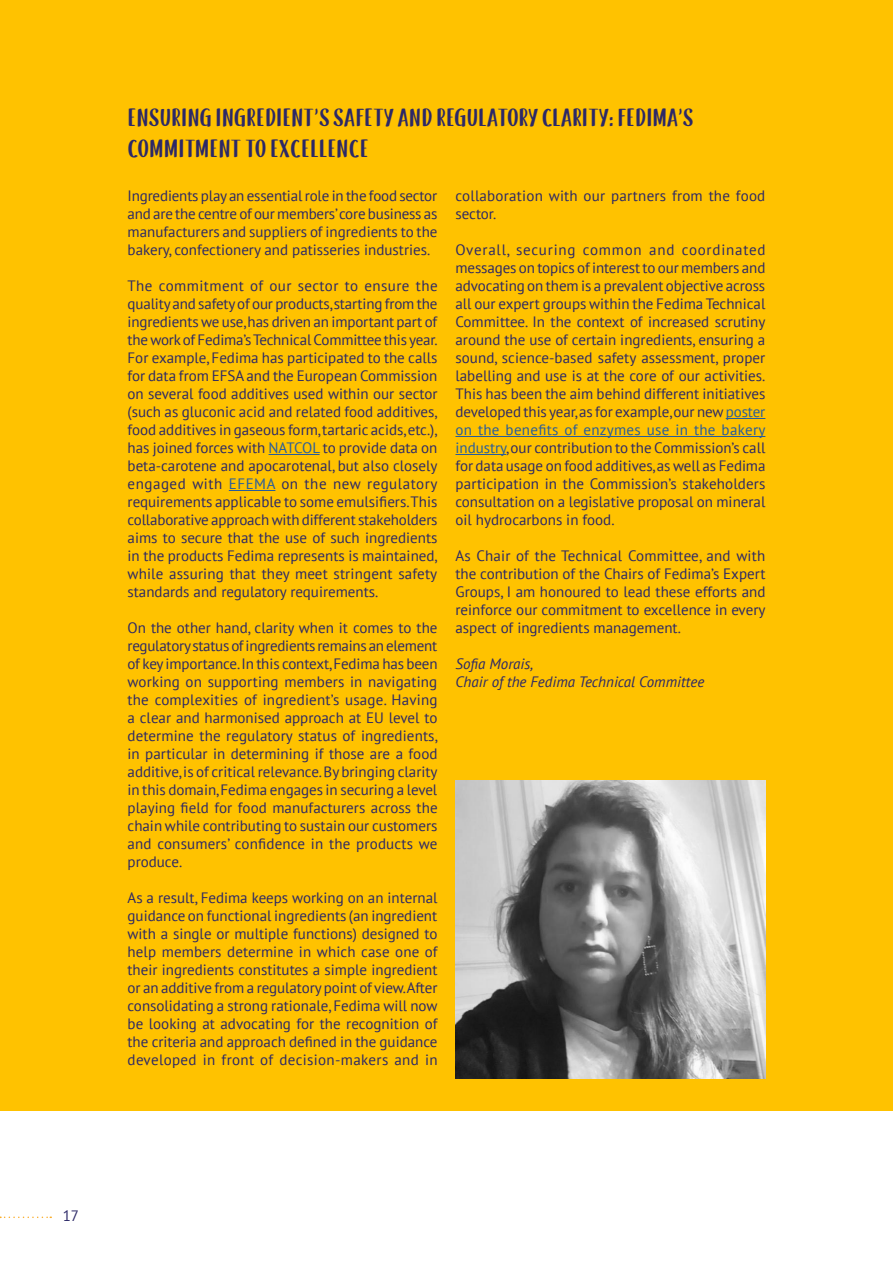
<style>
.page{position:relative;width:893px;height:1263px;background:#fff}
.page>*{position:absolute;margin:0;border:0;box-sizing:border-box;transform-origin:0 0}
.t1{font:24px/31.5px "Snow Hut";color:#2c2867}
.t2{font:15px/18px "PT Sans";color:#2c2867;text-align:justify}
.t3{font:italic 15px/18px "PT Sans";color:#2c2867}
.s1{color:#275c9d}
</style>
<div class="page">
<svg style="left:0;top:1216px;width:51px;height:2px"></svg>
<div style="left:0;top:0;width:893px;height:1110px;background:#ffc200"></div>
<hr style="left:269px;top:454px;width:51px;height:1px;background:#275c9d">
<hr style="left:229px;top:490px;width:46px;height:1px;background:#275c9d">
<hr style="left:726px;top:418px;width:39px;height:1px;background:#275c9d">
<hr style="left:455px;top:436px;width:310px;height:1px;background:#275c9d">
<hr style="left:455px;top:454px;width:51px;height:1px;background:#275c9d">
<img style="left:455px;top:781px;width:310px;height:297px">
<h1 class="t1" style="left:128px;top:103px;width:567px">ENSURING INGREDIENT’S SAFETY AND REGULATORY CLARITY: FEDIMA’S<br>COMMITMENT TO EXCELLENCE</h1>
<p class="t2" style="left:128px;top:187px;width:311px">Ingredients play an essential role in the food sector and are the centre of our members’ core business as manufacturers and suppliers of ingredients to the bakery, confectionery and patisseries industries.</p>
<p class="t2" style="left:128px;top:277px;width:312px">The commitment of our sector to ensure the quality and safety of our products, starting from the ingredients we use, has driven an important part of the work of Fedima’s Technical Committee this year.<br>For example, Fedima has participated to the calls for data from EFSA and the European Commission on several food additives used within our sector (such as gluconic acid and related food additives, food additives in gaseous form, tartaric acids, etc.), has joined forces with <span class="s1">NATCOL</span> to provide data on beta-carotene and apocarotenal, but also closely engaged with <span class="s1">EFEMA</span> on the new regulatory requirements applicable to some emulsifiers. This collaborative approach with different stakeholders aims to secure that the use of such ingredients in the products Fedima represents is maintained, while assuring that they meet stringent safety standards and regulatory requirements.</p>
<p class="t2" style="left:128px;top:619px;width:312px">On the other hand, clarity when it comes to the regulatory status of ingredients remains an element of key importance. In this context, Fedima has been working on supporting members in navigating the complexities of ingredient’s usage. Having a clear and harmonised approach at EU level to determine the regulatory status of ingredients, in particular in determining if those are a food additive, is of critical relevance. By bringing clarity in this domain, Fedima engages in securing a level playing field for food manufacturers across the chain while contributing to sustain our customers and consumers’ confidence in the products we produce.</p>
<p class="t2" style="left:128px;top:889px;width:312px">As a result, Fedima keeps working on an internal guidance on functional ingredients (an ingredient with a single or multiple functions) designed to help members determine in which case one of their ingredients constitutes a simple ingredient or an additive from a regulatory point of view.After consolidating a strong rationale, Fedima will now be looking at advocating for the recognition of the criteria and approach defined in the guidance developed in front of decision-makers and in</p>
<p class="t2" style="left:455px;top:187px;width:311px">collaboration with our partners from the food sector.</p>
<p class="t2" style="left:455px;top:241px;width:312px">Overall, securing common and coordinated messages on topics of interest to our members and advocating on them is a prevalent objective across all our expert groups within the Fedima Technical Committee. In the context of increased scrutiny around the use of certain ingredients, ensuring a sound, science-based safety assessment, proper labelling and use is at the core of our activities.<br>This has been the aim behind different initiatives developed this year, as for example, our new <span class="s1">poster on the benefits of enzymes use in the bakery industry</span>, our contribution to the Commission’s call for data usage on food additives, as well as Fedima participation in the Commission’s stakeholders consultation on a legislative proposal on mineral oil hydrocarbons in food.</p>
<p class="t2" style="left:455px;top:547px;width:311px">As Chair of the Technical Committee, and with the contribution of the Chairs of Fedima’s Expert Groups, I am honoured to lead these efforts and reinforce our commitment to excellence in every aspect of ingredients management.</p>
<p class="t3" style="left:455px;top:655px;width:250px">Sofia Morais,<br>Chair of the Fedima Technical Committee</p>
<p class="t2" style="left:63px;top:1206px;width:18px">17</p>
</div>
